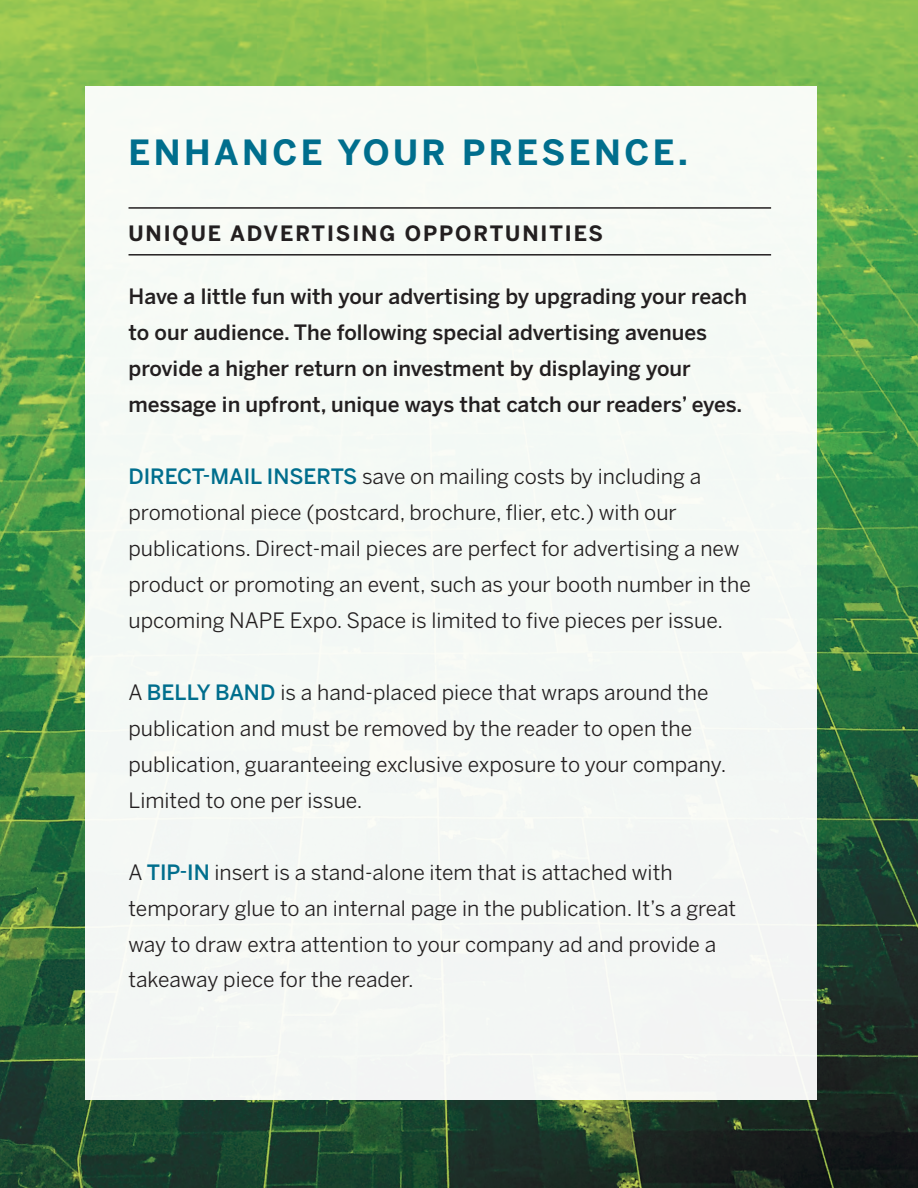
<style>
.page{position:relative;width:918px;height:1188px;background:#fff}
.page>*{position:absolute;margin:0;border:0;box-sizing:border-box;transform-origin:0 0}
.t1{font:700 34.5px "Benton Sans";letter-spacing:.1em;color:#006e8d}
.t2{font:21px/36px "Benton Sans";color:#231f20}
.t3{font:500 21px/36px "Benton Sans";color:#231f20}
.t4{font:700 21px "Benton Sans";letter-spacing:.09em;color:#231f20}
.s1{font-weight:500;color:#006e8d}
</style>
<div class="page">
<img style="left:0;top:0;width:918px;height:1188px">
<div style="left:85px;top:86px;width:731px;height:1014px;background:#f4f9f5"></div>
<hr style="left:129px;top:207px;width:642px;height:2px;background:#231f20">
<hr style="left:129px;top:254px;width:642px;height:2px;background:#231f20">
<h1 class="t1" style="left:129px;top:130px;width:561px">ENHANCE YOUR PRESENCE.</h1>
<p class="t4" style="left:129px;top:220px;width:476px">UNIQUE ADVERTISING OPPORTUNITIES</p>
<p class="t3" style="left:129px;top:278px;width:620px">Have a little fun with your advertising by upgrading your reach to our audience. The following special advertising avenues provide a higher return on investment by displaying your message in upfront, unique ways that catch our readers’ eyes.</p>
<p class="t2" style="left:129px;top:458px;width:624px"><span class="s1">DIRECT-MAIL INSERTS</span> save on mailing costs by including a promotional piece (postcard, brochure, flier, etc.) with our publications. Direct-mail pieces are perfect for advertising a new product or promoting an event, such as your booth number in the upcoming NAPE Expo. Space is limited to five pieces per issue.</p>
<p class="t2" style="left:129px;top:674px;width:599px">A <span class="s1">BELLY BAND</span> is a hand-placed piece that wraps around the publication and must be removed by the reader to open the publication, guaranteeing exclusive exposure to your company.<br>Limited to one per issue.</p>
<p class="t2" style="left:129px;top:854px;width:609px">A <span class="s1">TIP-IN</span> insert is a stand-alone item that is attached with temporary glue to an internal page in the publication. It’s a great way to draw extra attention to your company ad and provide a takeaway piece for the reader.</p>
</div>
